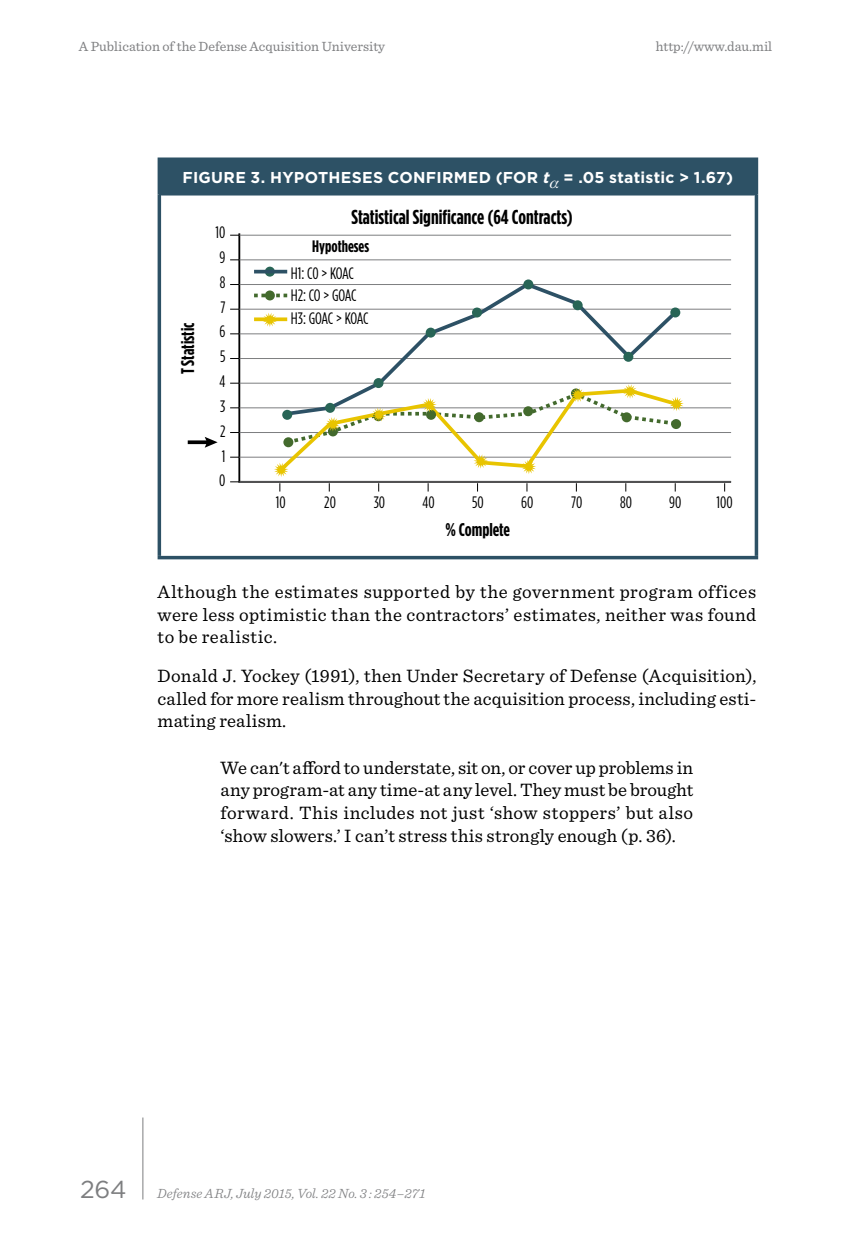
<style>
.page{position:relative;width:851px;height:1260px;background:#fff}
.page>*{position:absolute;margin:0;border:0;box-sizing:border-box;transform-origin:0 0}
.P{font:700 20.3px "Gotham Condensed";color:#000}
.Body_Text_-_no_inden{font:18.9px/22.8px "Sentinel";letter-spacing:.015em;color:#000;text-align:justify}
.P-2{font:700 18.38px "Gotham Condensed";color:#000}
.P-3{font:16.62px/24.8px "Gotham Condensed";color:#000;text-align:justify}
.P-4{font:16.62px/22.1px "Gotham Condensed";letter-spacing:-.025em;color:#000}
.P-5{font:700 16.62px "Gotham Condensed";color:#000}
.Table_Charts_Title{font:700 15.75px "Gotham";letter-spacing:.02em;color:#fff}
.t1{font:14px "Sentinel";color:#7d7e80}
.t2{font:italic 300 14px "Sentinel";letter-spacing:.005em;color:#7d7e80}
.s1{font-style:italic}
.s2{font-family:"Gotham";font-weight:400;font-style:normal;font-size:24.5px}
</style>
<div class="page">
<hr style="left:142px;top:1118px;width:1px;height:82px;background:#7d7e80">
<div style="left:159px;top:159px;width:597px;height:36px;background:#2d5165"></div>
<hr style="left:158px;top:195px;width:3px;height:361px;background:#2d5165">
<svg style="left:754px;top:195px;width:4px;height:361px"></svg>
<hr style="left:158px;top:556px;width:600px;height:3px;background:#2d5165">
<hr style="left:158px;top:158px;width:600px;height:3px;background:#2d5165">
<hr style="left:158px;top:161px;width:3px;height:34px;background:#2d5165">
<hr style="left:754px;top:161px;width:4px;height:34px;background:#2d5165">
<hr style="left:161px;top:194px;width:593px;height:2px;background:#2d5165">
<svg style="left:237px;top:233px;width:495px;height:251px"></svg>
<hr style="left:239px;top:235px;width:492px;height:1px;background:#7d7e80">
<hr style="left:239px;top:259px;width:492px;height:1px;background:#7d7e80">
<hr style="left:239px;top:284px;width:492px;height:1px;background:#7d7e80">
<hr style="left:239px;top:309px;width:492px;height:1px;background:#7d7e80">
<hr style="left:239px;top:333px;width:492px;height:1px;background:#7d7e80">
<hr style="left:239px;top:358px;width:492px;height:1px;background:#7d7e80">
<hr style="left:239px;top:383px;width:492px;height:1px;background:#7d7e80">
<hr style="left:239px;top:407px;width:492px;height:1px;background:#7d7e80">
<hr style="left:239px;top:432px;width:492px;height:1px;background:#7d7e80">
<hr style="left:239px;top:457px;width:492px;height:1px;background:#7d7e80">
<hr style="left:239px;top:481px;width:492px;height:1px;background:#7d7e80">
<svg style="left:283px;top:280px;width:397px;height:104px"></svg>
<svg style="left:265px;top:267px;width:10px;height:10px"></svg>
<div style="left:373px;top:378px;width:10px;height:10px;background:#286556;border-radius:50%"></div>
<div style="left:425px;top:328px;width:10px;height:10px;background:#286556;border-radius:50%"></div>
<div style="left:472px;top:308px;width:10px;height:10px;background:#286556;border-radius:50%"></div>
<div style="left:523px;top:279px;width:10px;height:10px;background:#286556;border-radius:50%"></div>
<div style="left:572px;top:300px;width:10px;height:10px;background:#286556;border-radius:50%"></div>
<div style="left:623px;top:352px;width:10px;height:10px;background:#286556;border-radius:50%"></div>
<div style="left:670px;top:308px;width:10px;height:9px;background:#286556;border-radius:50%"></div>
<svg style="left:265px;top:290px;width:10px;height:10px"></svg>
<svg style="left:263px;top:313px;width:14px;height:14px"></svg>
<svg style="left:274px;top:384px;width:411px;height:93px"></svg>
<hr style="left:254px;top:270px;width:33px;height:3px;background:#2d5165">
<svg style="left:254px;top:294px;width:33px;height:3px"></svg>
<svg style="left:254px;top:317px;width:33px;height:4px"></svg>
<svg style="left:188px;top:440px;width:17px;height:4px"></svg>
<svg style="left:205px;top:437px;width:13px;height:11px"></svg>
<p class="t1" style="left:79px;top:35px;width:308px">A Publication of the Defense Acquisition University</p>
<p class="t1" style="left:656px;top:35px;width:118px">http://www.dau.mil</p>
<h1 class="Table_Charts_Title" style="left:182px;top:167px;width:552px">FIGURE 3. HYPOTHESES CONFIRMED (FOR <span class="s1">t</span> = .05 statistic &gt; 1.67)</h1>
<p class="P-2" style="left:177px;top:374px;width:53px;rotate:-90deg">T Statistic</p>
<p class="P-3" style="left:216px;top:220px;width:11px">10<br>9<br>8<br>7<br>6<br>5<br>4<br>3<br>2<br>1<br>0</p>
<p class="P" style="left:351px;top:205px;width:223px">Statistical Significance (64 Contracts)</p>
<p class="P-5" style="left:312px;top:236px;width:58px">Hypotheses</p>
<p class="P-4" style="left:291px;top:262px;width:79px">H1: C0 &gt; KOAC<br>H2: CO &gt; GOAC<br>H3: GOAC &gt; KOAC</p>
<p class="P-3" style="left:276px;top:489px;width:11px">10</p>
<p class="P-3" style="left:324px;top:489px;width:13px">20</p>
<p class="P-3" style="left:373px;top:489px;width:13px">30</p>
<p class="P-3" style="left:422px;top:489px;width:14px">40</p>
<p class="P-3" style="left:472px;top:489px;width:13px">50</p>
<p class="P-3" style="left:521px;top:489px;width:14px">60</p>
<p class="P-3" style="left:571px;top:489px;width:13px">70</p>
<p class="P-3" style="left:620px;top:489px;width:13px">80</p>
<p class="P-3" style="left:669px;top:489px;width:14px">90</p>
<p class="P-3" style="left:716px;top:489px;width:18px">100</p>
<p class="P-2" style="left:445px;top:519px;width:66px">% Complete</p>
<p class="Body_Text_-_no_inden" style="left:158px;top:579px;width:600px">Although the estimates supported by the government program offices were less optimistic than the contractors’ estimates, neither was found to be realistic.</p>
<p class="Body_Text_-_no_inden" style="left:158px;top:663px;width:600px">Donald J. Yockey (1991), then Under Secretary of Defense (Acquisition), called for more realism throughout the acquisition process, including esti&shy;mating realism.</p>
<p class="Body_Text_-_no_inden" style="left:221px;top:755px;width:474px">We can't afford to understate, sit on, or cover up problems in any program-at any time-at any level. They must be brought forward. This includes not just ‘show stoppers’ but also ‘show slowers.’ I can’t stress this strongly enough (p. 36).</p>
<p class="t2" style="left:80px;top:1183px;width:347px"><span class="s2">264</span> Defense ARJ, July 2015, Vol. 22 No. 3 : 254–271</p>
</div>
